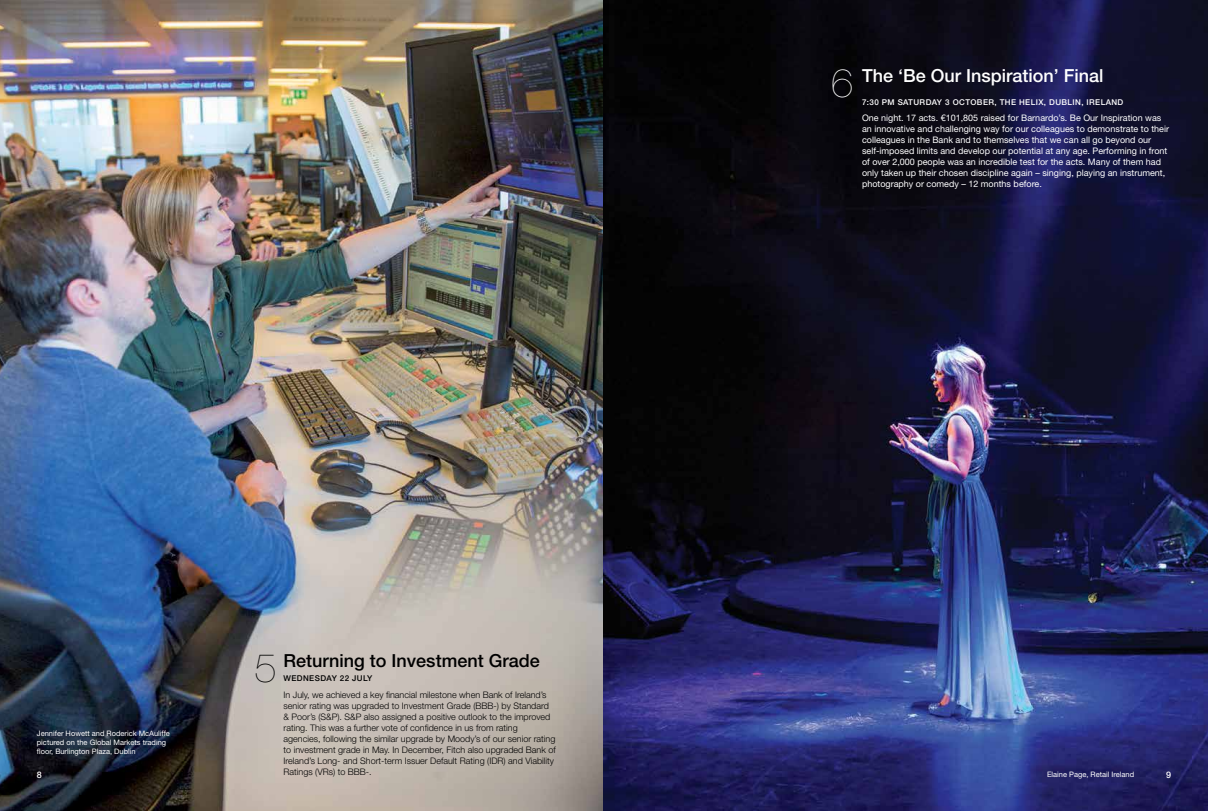
<style>
.page{position:relative;width:1208px;height:811px;background:#fff}
.page>*{position:absolute;margin:0;border:0;box-sizing:border-box;transform-origin:0 0}
._10_Highlights_head{font:200 40px "Helvetica Neue LT Std";color:#000}
._10_Highlights_head-2{font:200 40px "Helvetica Neue LT Std";color:#fff}
._10_Highlights_head-3{font:500 18px "Helvetica Neue LT Std";color:#000}
._10_Highlights_head-4{font:500 18px "Helvetica Neue LT Std";color:#fff}
._10_Highlights_text{font:300 9px/11px "Helvetica Neue LT Std";color:#000}
._10_Highlights_text-2{font:9px/11px "Helvetica Neue LT Std";color:#fff}
.t1{font:500 9px "Helvetica Neue LT Std";color:#fff}
._10_Highlights_caps{font:500 8px "Helvetica Neue LT Std";letter-spacing:.05em;color:#fff}
._10_Highlights_caps-2{font:500 8px "Helvetica Neue LT Std";letter-spacing:.05em;color:#000}
.Photo_caption_W{font:7.5px/9px "Helvetica Neue LT Std";color:#fff}
</style>
<div class="page">
<img style="left:0;top:0;width:604px;height:811px">
<svg style="left:604px;top:0;width:604px;height:811px;background:#191b3e"></svg>
<p class="_10_Highlights_head-2" style="left:831px;top:60px;width:24px">6</p>
<p class="_10_Highlights_head-4" style="left:862px;top:65px;width:243px">The ‘Be Our Inspiration’ Final</p>
<p class="_10_Highlights_caps" style="left:862px;top:97px;width:263px">7:30 PM SATURDAY 3 OCTOBER, THE HELIX, DUBLIN, IRELAND</p>
<p class="_10_Highlights_text-2" style="left:862px;top:113px;width:308px">One night. 17 acts. €101,805 raised for Barnardo’s. Be Our Inspiration was an innovative and challenging way for our colleagues to demonstrate to their colleagues in the Bank and to themselves that we can all go beyond our self-imposed limits and develop our potential at any age. Performing in front of over 2,000 people was an incredible test for the acts. Many of them had only taken up their chosen discipline again – singing, playing an instrument, photography or comedy – 12 months before.</p>
<p class="_10_Highlights_head" style="left:255px;top:644px;width:24px">5</p>
<p class="_10_Highlights_head-3" style="left:283px;top:649px;width:258px">Returning to Investment Grade</p>
<p class="_10_Highlights_caps-2" style="left:283px;top:673px;width:90px">WEDNESDAY 22 JULY</p>
<p class="_10_Highlights_text" style="left:283px;top:688px;width:274px">In July, we achieved a key financial milestone when Bank of Ireland’s senior rating was upgraded to Investment Grade (BBB-) by Standard &amp; Poor’s (S&amp;P). S&amp;P also assigned a positive outlook to the improved rating. This was a further vote of confidence in us from rating agencies, following the similar upgrade by Moody’s of our senior rating to investment grade in May. In December, Fitch also upgraded Bank of Ireland’s Long- and Short-term Issuer Default Rating (IDR) and Viability Ratings (VRs) to BBB-.</p>
<p class="Photo_caption_W" style="left:37px;top:728px;width:135px">Jennifer Howett and Roderick McAuliffe pictured on the Global Markets trading floor, Burlington Plaza, Dublin</p>
<p class="t1" style="left:37px;top:769px;width:7px">8</p>
<p class="t1" style="left:1166px;top:769px;width:7px">9</p>
<p class="Photo_caption_W" style="left:1047px;top:769px;width:89px">Elaine Page, Retail Ireland</p>
</div>
